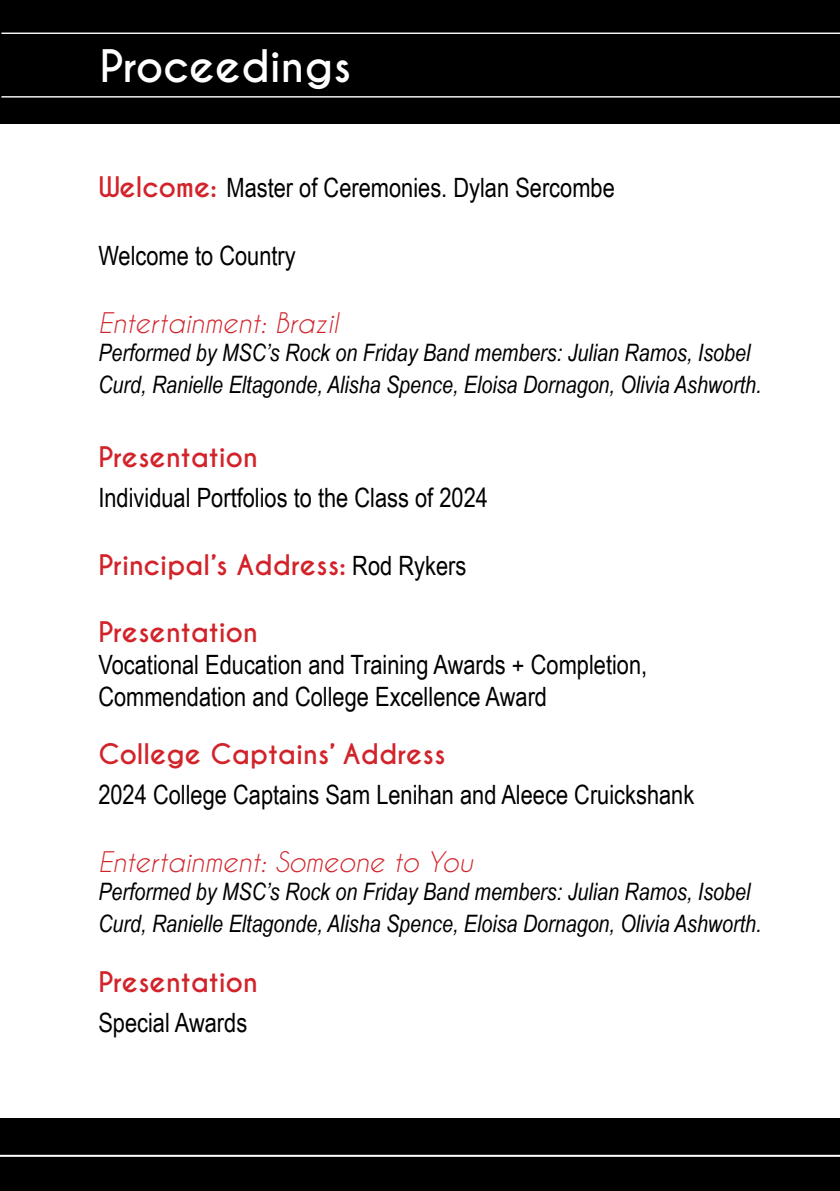
<style>
.page{position:relative;width:840px;height:1191px;background:#fff}
.page>*{position:absolute;margin:0;border:0;box-sizing:border-box;transform-origin:0 0}
.t1{font:700 42px "Caviar Dreams";color:#fff}
.t2{font:26.6px/32px "Arial Narrow";color:#000}
.t3{font:700 26.6px "Caviar Dreams";color:#d2232a}
.t4{font:italic 26.6px "Caviar Dreams";color:#d2232a}
.t5{font:italic 24px/32px "Arial Narrow";color:#000}
.s1{font-family:"Caviar Dreams";font-weight:700;color:#d2232a}
.s2{font-family:"Arial Narrow";font-weight:400;color:#000}
</style>
<div class="page">
<div style="left:0;top:0;width:839px;height:123px;background:#000"></div>
<div style="left:0;top:1119px;width:839px;height:72px;background:#000"></div>
<hr style="left:1px;top:96px;width:838px;height:2px;background:#fff">
<hr style="left:0;top:1154px;width:839px;height:2px;background:#fff">
<hr style="left:1px;top:33px;width:838px;height:1px;background:#fff">
<h1 class="t1" style="left:100px;top:49px;width:253px">Proceedings</h1>
<p class="t2" style="left:98px;top:174px;width:517px"><span class="s1">Welcome:</span> Master of Ceremonies. Dylan Sercombe</p>
<p class="t2" style="left:98px;top:242px;width:199px">Welcome to Country</p>
<p class="t4" style="left:98px;top:308px;width:241px">Entertainment: Brazil</p>
<p class="t5" style="left:98px;top:339px;width:664px">Performed by MSC’s Rock on Friday Band members: Julian Ramos, Isobel<br>Curd, Ranielle Eltagonde, Alisha Spence, Eloisa Dornagon, Olivia Ashworth.</p>
<p class="t3" style="left:98px;top:446px;width:161px">Presentation</p>
<p class="t2" style="left:98px;top:484px;width:391px">Individual Portfolios to the Class of 2024</p>
<p class="t3" style="left:98px;top:553px;width:369px">Principal’s Address: <span class="s2">Rod Rykers</span></p>
<p class="t3" style="left:98px;top:621px;width:161px">Presentation</p>
<p class="t2" style="left:98px;top:651px;width:550px">Vocational Education and Training Awards + Completion,<br>Commendation and College Excellence Award</p>
<p class="t3" style="left:98px;top:743px;width:348px">College Captains’ Address</p>
<p class="t2" style="left:98px;top:781px;width:597px">2024 College Captains Sam Lenihan and Aleece Cruickshank</p>
<p class="t4" style="left:98px;top:846px;width:376px">Entertainment: Someone to You</p>
<p class="t5" style="left:98px;top:878px;width:664px">Performed by MSC’s Rock on Friday Band members: Julian Ramos, Isobel<br>Curd, Ranielle Eltagonde, Alisha Spence, Eloisa Dornagon, Olivia Ashworth.</p>
<p class="t3" style="left:98px;top:971px;width:161px">Presentation</p>
<p class="t2" style="left:98px;top:1009px;width:150px">Special Awards</p>
</div>
